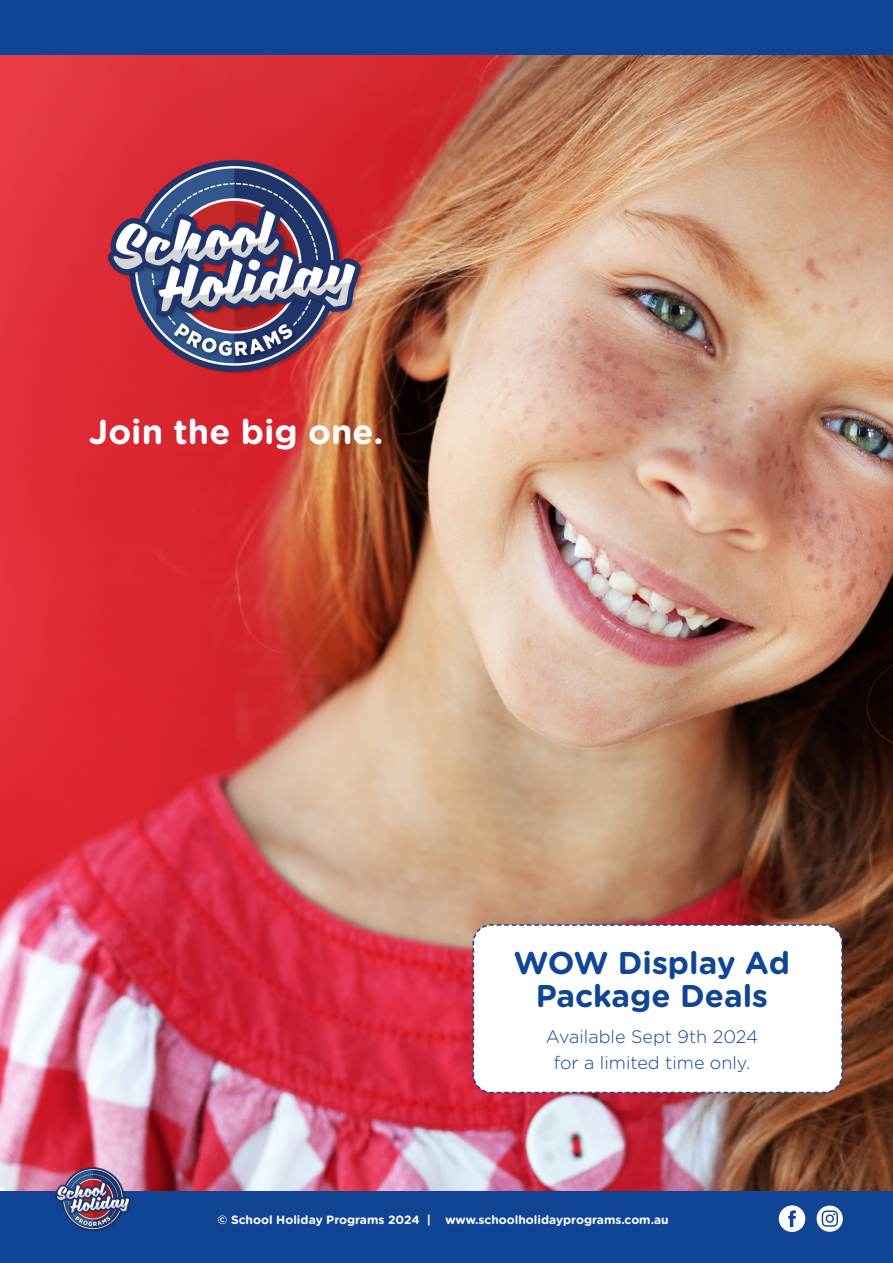
<style>
.page{position:relative;width:893px;height:1263px;background:#fff}
.page>*{position:absolute;margin:0;border:0;box-sizing:border-box;transform-origin:0 0}
.t1{font:700 34.5px "Gotham Rounded";color:#fff}
.t2{font:700 31.5px "Gotham Rounded";color:#104596}
.t3{font:300 18px "Gotham Rounded";color:#104596}
.t4{font:700 12px "Gotham Rounded";color:#fff}
</style>
<div class="page">
<img style="left:0;top:54px;width:893px;height:1138px">
<div style="left:0;top:0;width:893px;height:54px;background:#104596"></div>
<img style="left:108px;top:160px;width:256px;height:215px">
<div style="left:0;top:1192px;width:893px;height:71px;background:#104596"></div>
<svg style="left:817px;top:1205px;width:26px;height:27px"></svg>
<svg style="left:779px;top:1205px;width:26px;height:27px"></svg>
<img style="left:56px;top:1168px;width:76px;height:63px">
<svg style="left:472px;top:923px;width:371px;height:171px"></svg>
<p class="t1" style="left:89px;top:407px;width:296px">Join the big one.</p>
<p class="t2" style="left:514px;top:940px;width:278px">WOW Display Ad</p>
<p class="t2" style="left:536px;top:973px;width:234px">Package Deals</p>
<p class="t3" style="left:546px;top:1025px;width:214px">Available Sept 9th 2024</p>
<p class="t3" style="left:554px;top:1050px;width:198px">for a limited time only.</p>
<p class="t4" style="left:218px;top:1210px;width:453px">© School Holiday Programs 2024 | www.schoolholidayprograms.com.au</p>
</div>
